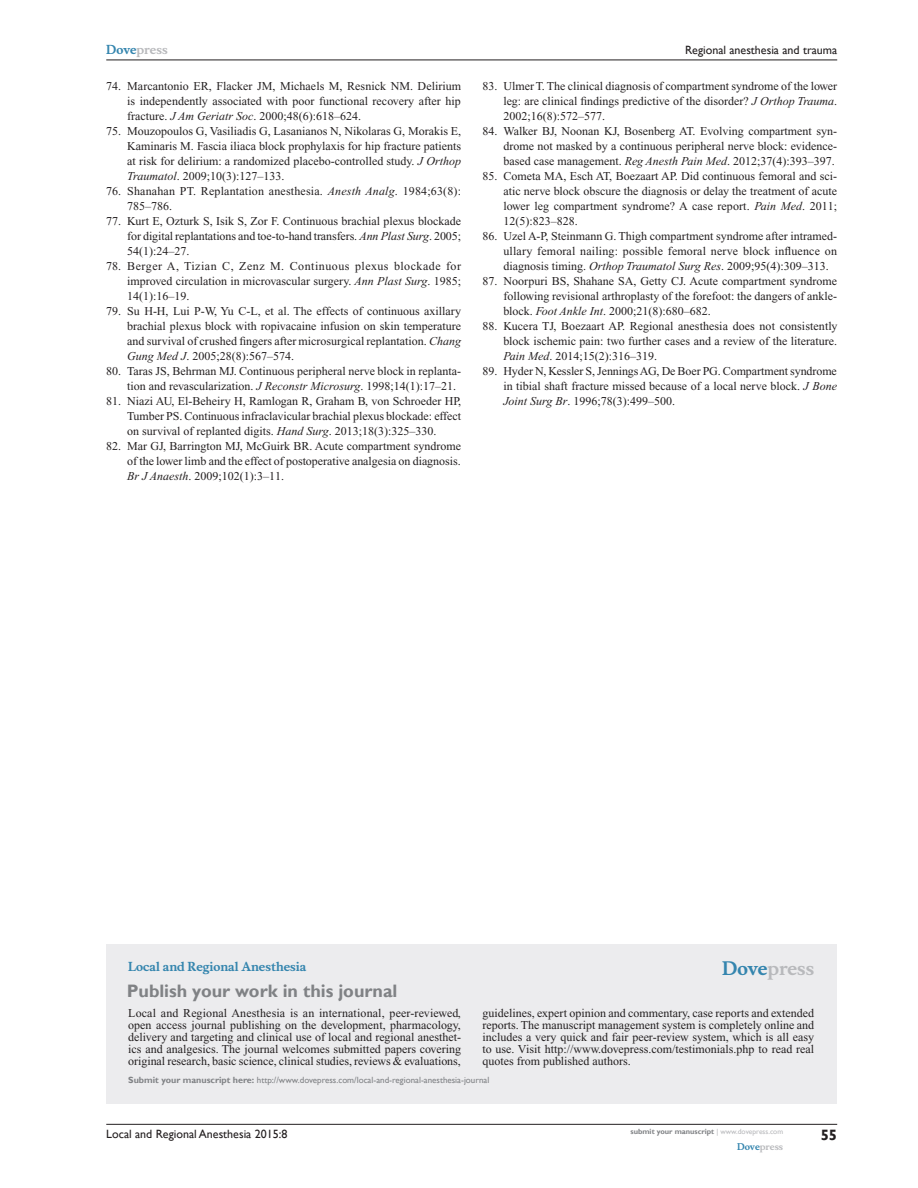
<style>
.page{position:relative;width:918px;height:1188px;background:#fff}
.page>*{position:absolute;margin:0;border:0;box-sizing:border-box;transform-origin:0 0}
.PromBx-H1{font:700 18px "Gill Sans";color:#808285}
.PromBx-Brand{font:700 18px "Musee";color:#b8b9bc}
.t1{font:700 15px "Gill Sans";color:#231f20}
.RefNL2{font:12px/15px "Times New Roman";color:#231f20;text-align:justify}
.PromBx-Tx{font:12px/12px "Times New Roman";letter-spacing:-.005em;color:#231f20;text-align:justify}
.t2{font:12px "Gill Sans";color:#231f20}
.PromBx-JrnlName{font:700 12px "Musee";color:#3485ae}
.t3{font:700 12px "Musee";color:#b8b9bc}
.PromBx-SubmitMssWebA{font:9px "Gill Sans";color:#808285}
.t4{font:700 9px "Musee";color:#b8b9bc}
.t5{font:700 7.5px "Gill Sans";color:#808285}
.s1{color:#3485ae}
.s2{font-style:italic}
.s3{font-weight:700}
.s4{font-weight:400;color:#b8b9bc}
</style>
<div class="page">
<div style="left:106px;top:944px;width:731px;height:159px;background:#ececee"></div>
<hr style="left:106px;top:1124px;width:731px;height:1px;background:#231f20">
<hr style="left:106px;top:60px;width:731px;height:1px;background:#231f20">
<p class="t3" style="left:106px;top:43px;width:63px"><span class="s1">Dove</span>press</p>
<p class="RefNL2" style="left:127px;top:79px;width:335px;text-indent:-21px">74. Marcantonio ER, Flacker JM, Michaels M, Resnick NM. Delirium is independently associated with poor functional recovery after hip fracture. <span class="s2">J Am Geriatr Soc</span>. 2000;48(6):618–624.</p>
<p class="RefNL2" style="left:127px;top:124px;width:335px;text-indent:-21px">75. Mouzopoulos G, Vasiliadis G, Lasanianos N, Nikolaras G, Morakis E, Kaminaris M. Fascia iliaca block prophylaxis for hip fracture patients at risk for delirium: a randomized placebo-controlled study. <span class="s2">J Orthop Traumatol</span>. 2009;10(3):127–133.</p>
<p class="RefNL2" style="left:127px;top:184px;width:335px;text-indent:-21px">76. Shanahan PT. Replantation anesthesia. <span class="s2">Anesth Analg</span>. 1984;63(8):<br>785–786.</p>
<p class="RefNL2" style="left:127px;top:214px;width:335px;text-indent:-21px">77. Kurt E, Ozturk S, Isik S, Zor F. Continuous brachial plexus blockade for digital replantations and toe-to-hand transfers. <span class="s2">Ann Plast Surg</span>. 2005; 54(1):24–27.</p>
<p class="RefNL2" style="left:127px;top:259px;width:335px;text-indent:-21px">78. Berger A, Tizian C, Zenz M. Continuous plexus blockade for improved circulation in microvascular surgery. <span class="s2">Ann Plast Surg</span>. 1985; 14(1):16–19.</p>
<p class="RefNL2" style="left:127px;top:304px;width:335px;text-indent:-21px">79. Su H-H, Lui P-W, Yu C-L, et al. The effects of continuous axillary brachial plexus block with ropivacaine infusion on skin temperature and survival of crushed fingers after microsurgical replantation. <span class="s2">Chang Gung Med J</span>. 2005;28(8):567–574.</p>
<p class="RefNL2" style="left:127px;top:364px;width:335px;text-indent:-21px">80. Taras JS, Behrman MJ. Continuous peripheral nerve block in replanta&shy;tion and revascularization. <span class="s2">J Reconstr Microsurg</span>. 1998;14(1):17–21.</p>
<p class="RefNL2" style="left:127px;top:394px;width:335px;text-indent:-21px">81. Niazi AU, El-Beheiry H, Ramlogan R, Graham B, von Schroeder HP, Tumber PS. Continuous infraclavicular brachial plexus blockade: effect on survival of replanted digits. <span class="s2">Hand Surg</span>. 2013;18(3):325–330.</p>
<p class="RefNL2" style="left:127px;top:439px;width:335px;text-indent:-21px">82. Mar GJ, Barrington MJ, McGuirk BR. Acute compartment syndrome of the lower limb and the effect of postoperative analgesia on diagnosis.<br><span class="s2">Br J Anaesth</span>. 2009;102(1):3–11.</p>
<p class="t2" style="left:685px;top:43px;width:154px">Regional anesthesia and trauma</p>
<p class="RefNL2" style="left:503px;top:79px;width:335px;text-indent:-21px">83. Ulmer T. The clinical diagnosis of compartment syndrome of the lower leg: are clinical findings predictive of the disorder? <span class="s2">J Orthop Trauma</span>.<br>2002;16(8):572–577.</p>
<p class="RefNL2" style="left:503px;top:124px;width:335px;text-indent:-21px">84. Walker BJ, Noonan KJ, Bosenberg AT. Evolving compartment syn&shy;drome not masked by a continuous peripheral nerve block: evidence&shy;based case management. <span class="s2">Reg Anesth Pain Med</span>. 2012;37(4):393–397.</p>
<p class="RefNL2" style="left:503px;top:169px;width:335px;text-indent:-21px">85. Cometa MA, Esch AT, Boezaart AP. Did continuous femoral and sci&shy;atic nerve block obscure the diagnosis or delay the treatment of acute lower leg compartment syndrome? A case report. <span class="s2">Pain Med</span>. 2011; 12(5):823–828.</p>
<p class="RefNL2" style="left:503px;top:229px;width:335px;text-indent:-21px">86. Uzel A-P, Steinmann G. Thigh compartment syndrome after intramed&shy;ullary femoral nailing: possible femoral nerve block influence on diagnosis timing. <span class="s2">Orthop Traumatol Surg Res</span>. 2009;95(4):309–313.</p>
<p class="RefNL2" style="left:503px;top:274px;width:335px;text-indent:-21px">87. Noorpuri BS, Shahane SA, Getty CJ. Acute compartment syndrome following revisional arthroplasty of the forefoot: the dangers of ankle&shy;block. <span class="s2">Foot Ankle Int</span>. 2000;21(8):680–682.</p>
<p class="RefNL2" style="left:503px;top:319px;width:336px;text-indent:-21px">88. Kucera TJ, Boezaart AP. Regional anesthesia does not consistently block ischemic pain: two further cases and a review of the literature.<br><span class="s2">Pain Med</span>. 2014;15(2):316–319.</p>
<p class="RefNL2" style="left:503px;top:364px;width:335px;text-indent:-21px">89. Hyder N, Kessler S, Jennings AG, De Boer PG. Compartment syndrome in tibial shaft fracture missed because of a local nerve block. <span class="s2">J Bone Joint Surg Br</span>. 1996;78(3):499–500.</p>
<p class="PromBx-JrnlName" style="left:128px;top:959px;width:180px">Local and Regional Anesthesia</p>
<p class="PromBx-H1" style="left:127px;top:980px;width:272px">Publish your work in this journal</p>
<p class="PromBx-Brand" style="left:722px;top:958px;width:94px"><span class="s1">Dove</span>press</p>
<p class="PromBx-Tx" style="left:128px;top:1007px;width:334px">Local and Regional Anesthesia is an international, peer-reviewed, open access journal publishing on the development, pharmacology, delivery and targeting and clinical use of local and regional anesthet&shy;ics and analgesics. The journal welcomes submitted papers covering original research, basic science, clinical studies, reviews &amp; evaluations,</p>
<p class="PromBx-Tx" style="left:482px;top:1007px;width:333px">guidelines, expert opinion and commentary, case reports and extended reports. The manuscript management system is completely online and includes a very quick and fair peer-review system, which is all easy to use. Visit http://www.dovepress.com/testimonials.php to read real quotes from published authors.</p>
<p class="PromBx-SubmitMssWebA" style="left:128px;top:1075px;width:363px"><span class="s3">Submit your manuscript here:</span> http://www.dovepress.com/local-and-regional-anesthesia-journal</p>
<p class="t2" style="left:106px;top:1127px;width:183px">Local and Regional Anesthesia 2015:8</p>
<p class="t5" style="left:631px;top:1127px;width:154px">submit your manuscript <span class="s4">| www.dovepress.com</span></p>
<p class="t4" style="left:737px;top:1141px;width:48px"><span class="s1">Dove</span>press</p>
<p class="t1" style="left:821px;top:1126px;width:18px">55</p>
</div>
